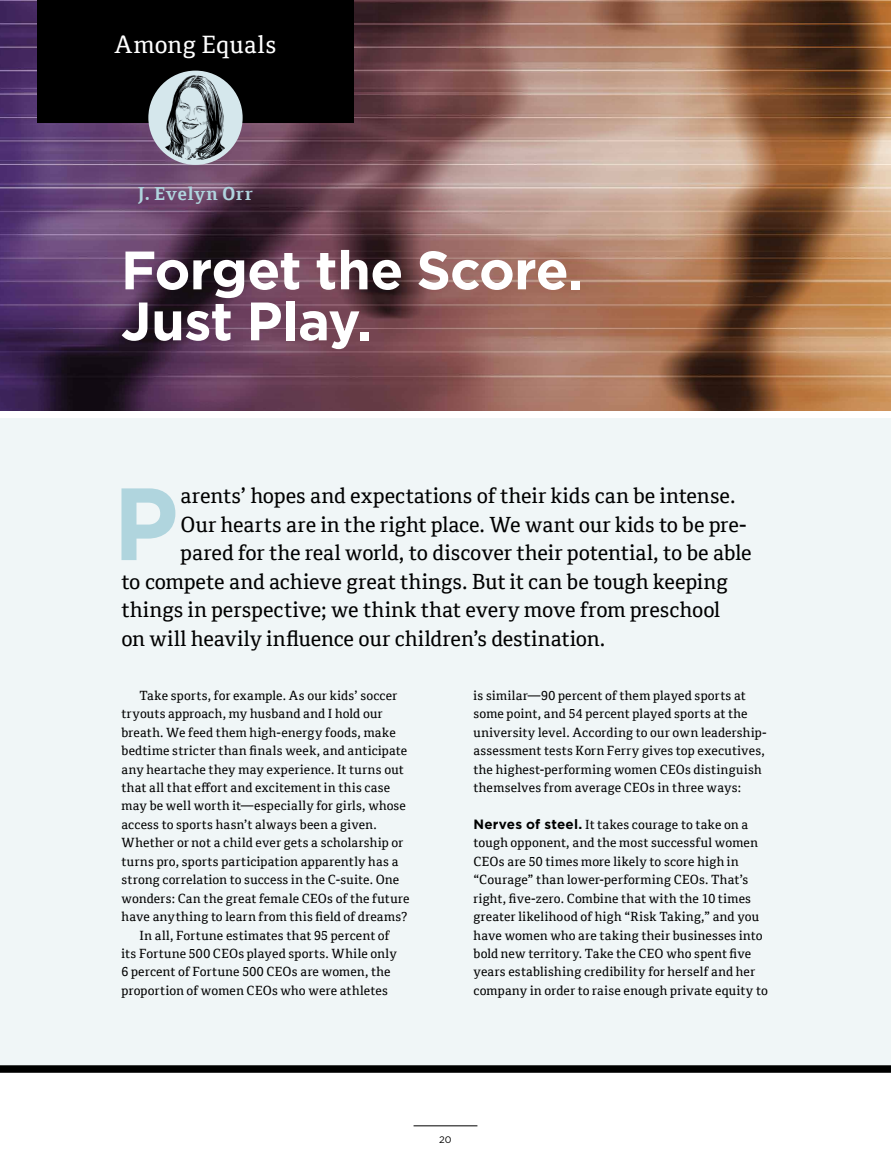
<style>
.page{position:relative;width:891px;height:1161px;background:#fff}
.page>*{position:absolute;margin:0;border:0;box-sizing:border-box;transform-origin:0 0}
.t1{font:700 102.45px "Gotham";color:#b0d5de;scale:.95 1}
.t2{font:700 54px/51px "Gotham";letter-spacing:-.015em;color:#fff}
.t3{font:24px "Cordale";letter-spacing:.02em;color:#fff}
.t4{font:21px "Cordale";color:#000}
.t5{font:700 18px "Cordale";letter-spacing:.035em;color:#b0d5de}
.t6{font:12.75px/18.5px "Cordale";letter-spacing:.015em;color:#000}
.t7{font:9.45px "Gotham";color:#000}
.s1{font-family:"Gotham";font-weight:700;font-size:13.5px}
</style>
<div class="page">
<div style="left:0;top:418px;width:891px;height:647px;background:#f0f6f7"></div>
<hr style="left:414px;top:1125px;width:63px;height:1px;background:#000">
<div style="left:0;top:1065px;width:891px;height:8px;background:#000"></div>
<img style="left:0;top:0;width:891px;height:410px">
<div style="left:37px;top:0;width:317px;height:122px;background:#000"></div>
<div style="left:148px;top:71px;width:95px;height:94px;background:#d5e7ec;border-radius:50%"></div>
<img style="left:153px;top:75px;width:85px;height:85px;border-radius:42px">
<h3 class="t3" style="left:114px;top:31px;width:164px">Among Equals</h3>
<h3 class="t5" style="left:138px;top:183px;width:116px">J. Evelyn Orr</h3>
<h2 class="t2" style="left:121px;top:243px;width:464px">Forget the Score.<br>Just Play.</h2>
<h1 class="t1" style="left:113px;top:465px;width:70px">P</h1>
<h3 class="t4" style="left:181px;top:484px;width:556px">arents’ hopes and expectations of their kids can be intense.</h3>
<h3 class="t4" style="left:181px;top:512px;width:568px">Our hearts are in the right place. We want our kids to be pre-</h3>
<h3 class="t4" style="left:181px;top:541px;width:573px">pared for the real world, to discover their potential, to be able</h3>
<h3 class="t4" style="left:121px;top:569px;width:608px">to compete and achieve great things. But it can be tough keeping</h3>
<h3 class="t4" style="left:121px;top:598px;width:600px">things in perspective; we think that every move from preschool</h3>
<h3 class="t4" style="left:121px;top:626px;width:485px">on will heavily influence our children’s destination.</h3>
<p class="t6" style="left:140px;top:686px;width:259px">Take sports, for example. As our kids’ soccer</p>
<p class="t6" style="left:121px;top:705px;width:263px">tryouts approach, my husband and I hold our</p>
<p class="t6" style="left:121px;top:723px;width:276px">breath. We feed them high-energy foods, make</p>
<p class="t6" style="left:121px;top:741px;width:287px">bedtime stricter than finals week, and anticipate</p>
<p class="t6" style="left:121px;top:760px;width:284px">any heartache they may experience. It turns out</p>
<p class="t6" style="left:121px;top:778px;width:270px">that all that effort and excitement in this case</p>
<p class="t6" style="left:121px;top:797px;width:286px">may be well worth it—especially for girls, whose</p>
<p class="t6" style="left:121px;top:815px;width:257px">access to sports hasn’t always been a given.</p>
<p class="t6" style="left:121px;top:834px;width:283px">Whether or not a child ever gets a scholarship or</p>
<p class="t6" style="left:121px;top:852px;width:279px">turns pro, sports participation apparently has a</p>
<p class="t6" style="left:121px;top:871px;width:279px">strong correlation to success in the C-suite. One</p>
<p class="t6" style="left:121px;top:889px;width:290px">wonders: Can the great female CEOs of the future</p>
<p class="t6" style="left:121px;top:908px;width:288px">have anything to learn from this field of dreams?</p>
<p class="t6" style="left:140px;top:926px;width:252px">In all, Fortune estimates that 95 percent of</p>
<p class="t6" style="left:121px;top:944px;width:277px">its Fortune 500 CEOs played sports. While only</p>
<p class="t6" style="left:121px;top:963px;width:271px">6 percent of Fortune 500 CEOs are women, the</p>
<p class="t6" style="left:121px;top:981px;width:268px">proportion of women CEOs who were athletes</p>
<p class="t6" style="left:473px;top:686px;width:295px">is similar—90 percent of them played sports at some point, and 54 percent played sports at the university level. According to our own leadership&shy;assessment tests Korn Ferry gives top executives, the highest-performing women CEOs distinguish themselves from average CEOs in three ways:</p>
<p class="t6" style="left:473px;top:815px;width:296px"><span class="s1">Nerves of steel.</span> It takes courage to take on a tough opponent, and the most successful women CEOs are 50 times more likely to score high in “Courage” than lower-performing CEOs. That’s right, five-zero. Combine that with the 10 times greater likelihood of high “Risk Taking,” and you have women who are taking their businesses into bold new territory. Take the CEO who spent five years establishing credibility for herself and her company in order to raise enough private equity to</p>
<p class="t7" style="left:439px;top:1135px;width:14px">20</p>
</div>
